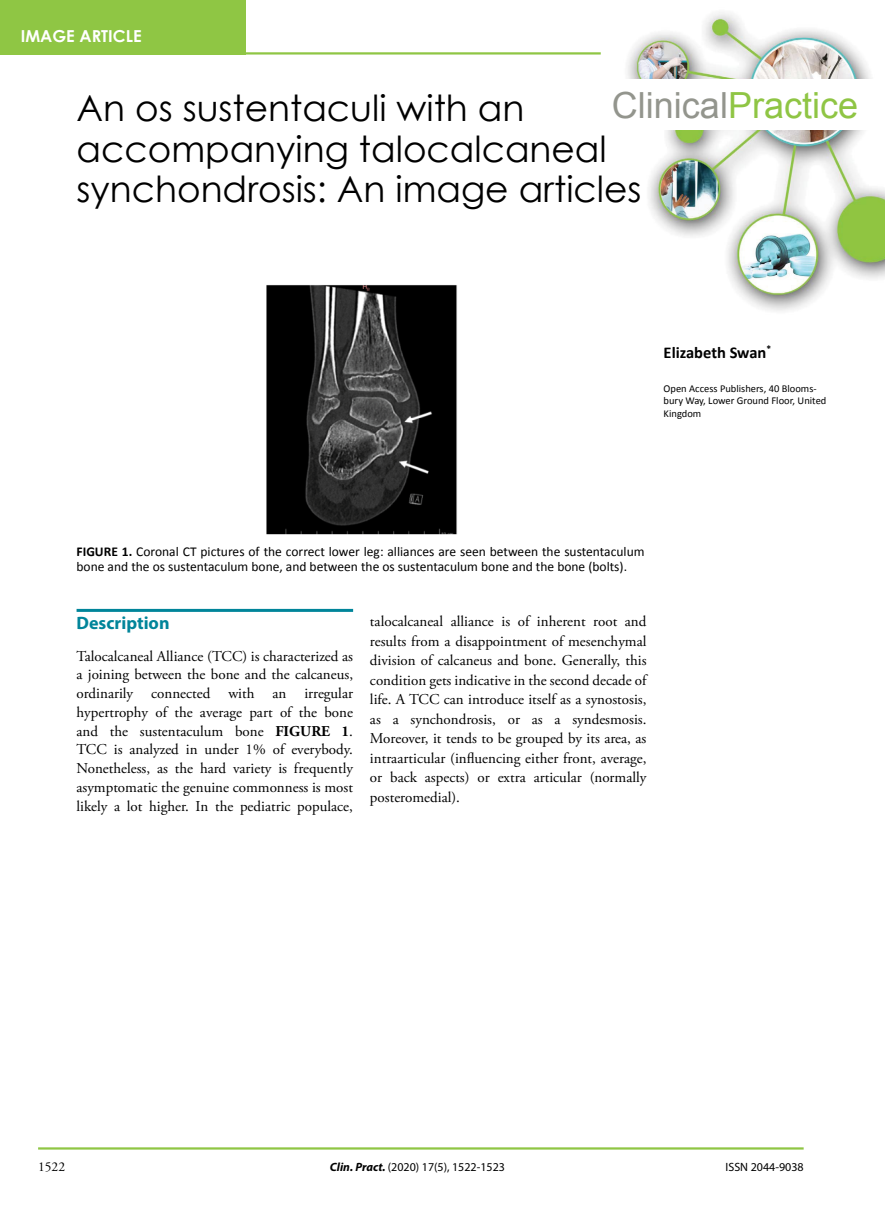
<style>
.page{position:relative;width:885px;height:1210px;background:#fff}
.page>*{position:absolute;margin:0;border:0;box-sizing:border-box;transform-origin:0 0}
.t1{font:36px/40.2px "Century Gothic";color:#000}
.t2{font:36px "Arial";color:#93958d}
.t3{font:700 18px "Myriad Pro";color:#00859a}
.t4{font:700 16.5px "Calibri";color:#000}
.t5{font:700 16.5px "Century Gothic";color:#fff}
.t6{font:15px/19.5px "Adobe Garamond Pro";color:#000;text-align:justify}
.t7{font:13.5px/14.9px "Calibri";color:#000}
.t8{font:13.5px "Adobe Garamond Pro";color:#000}
.t9{font:12px "Myriad Pro";color:#000}
.t10{font:10.5px/12.6px "Calibri";color:#000}
.s1{color:#8fc544}
.s2{font-weight:700}
.s3{font-weight:700;font-style:italic}
</style>
<div class="page">
<img style="left:600px;top:12px;width:285px;height:299px">
<hr style="left:0;top:52px;width:600px;height:3px;background:#8fc644">
<div style="left:0;top:0;width:245px;height:54px;background:#8fc644"></div>
<div style="left:602px;top:79px;width:282px;height:51px;background:#fff"></div>
<hr style="left:38px;top:1147px;width:765px;height:2px;background:#8fc644">
<hr style="left:77px;top:609px;width:276px;height:3px;background:#00859a">
<img style="left:266px;top:285px;width:191px;height:250px">
<p class="t5" style="left:21px;top:24px;width:122px">IMAGE ARTICLE</p>
<h1 class="t2" style="left:612px;top:82px;width:248px">Clinical<span class="s1">Practice</span></h1>
<h1 class="t1" style="left:77px;top:88px;width:566px">An os sustentaculi with an accompanying talocalcaneal synchondrosis: An image articles</h1>
<p class="t4" style="left:663px;top:342px;width:109px">Elizabeth Swan<sup>*</sup></p>
<p class="t10" style="left:663px;top:382px;width:164px">Open Access Publishers, 40 Blooms&shy;bury Way, Lower Ground Floor, United<br>Kingdom</p>
<p class="t7" style="left:77px;top:544px;width:569px"><span class="s2">FIGURE 1.</span> Coronal CT pictures of the correct lower leg: alliances are seen between the sustentaculum bone and the os sustentaculum bone, and between the os sustentaculum bone and the bone (bolts).</p>
<p class="t3" style="left:77px;top:611px;width:94px">Description</p>
<p class="t6" style="left:76px;top:647px;width:278px;line-height:18.8px">Talocalcaneal Alliance (TCC) is characterized as a joining between the bone and the calcaneus, ordinarily connected with an irregular hypertrophy of the average part of the bone and the sustentaculum bone <span class="s2">FIGURE 1</span>.<br>TCC is analyzed in under 1% of everybody.<br>Nonetheless, as the hard variety is frequently asymptomatic the genuine commonness is most likely a lot higher. In the pediatric populace,</p>
<p class="t6" style="left:370px;top:612px;width:278px">talocalcaneal alliance is of inherent root and results from a disappointment of mesenchymal division of calcaneus and bone. Generally, this condition gets indicative in the second decade of life. A TCC can introduce itself as a synostosis, as a synchondrosis, or as a syndesmosis.<br>Moreover, it tends to be grouped by its area, as intraarticular (influencing either front, average, or back aspects) or extra articular (normally posteromedial).</p>
<p class="t8" style="left:38px;top:1158px;width:29px">1522</p>
<p class="t9" style="left:330px;top:1159px;width:176px"><span class="s3">Clin. Pract.</span> (2020) 17(5), 1522-1523</p>
<p class="t9" style="left:725px;top:1159px;width:80px">ISSN 2044-9038</p>
</div>
